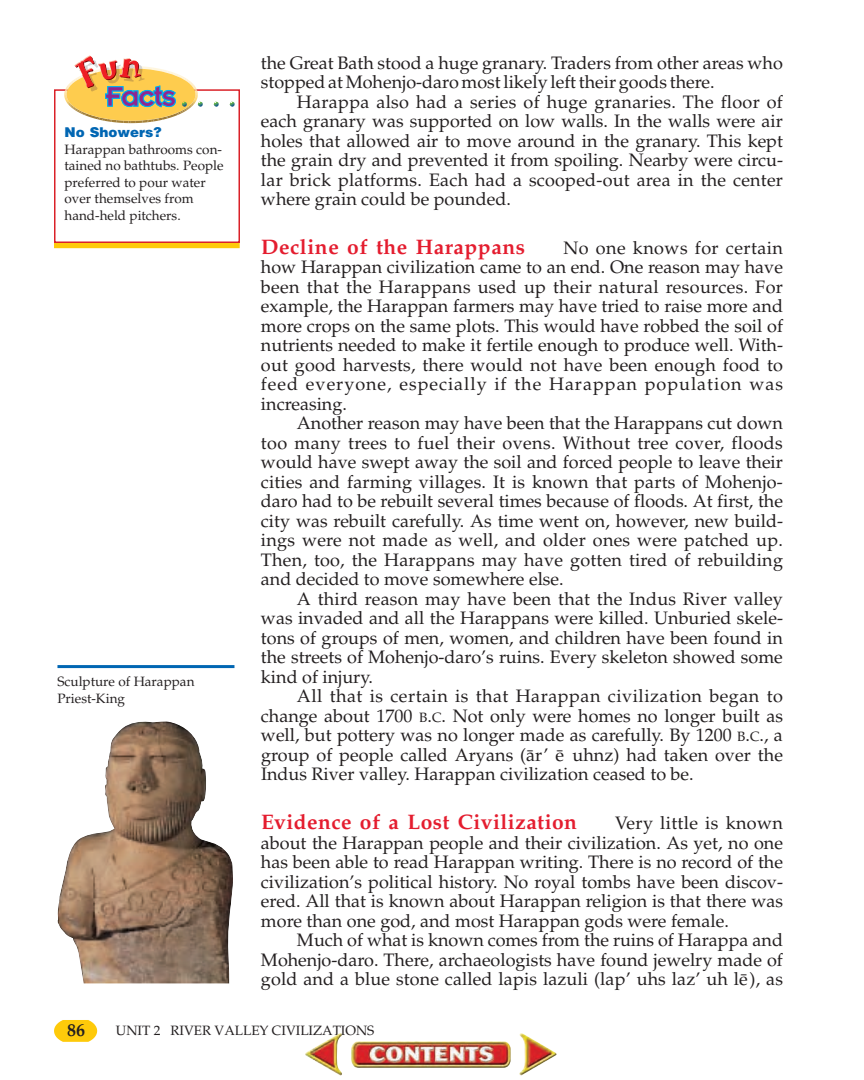
<style>
.page{position:relative;width:864px;height:1080px;background:#fff}
.page>*{position:absolute;margin:0;border:0;box-sizing:border-box;transform-origin:0 0}
.t1{font:700 21px "Palatino";letter-spacing:.02em;color:#e41d2f}
.t2{font:18px "Palatino";color:#231f20}
.t3{font:18px "Palatino";letter-spacing:.02em;color:#231f20}
.t4{font:18px "Palatino";letter-spacing:.055em;color:#231f20}
.t5{font:18px "Palatino";letter-spacing:.03em;color:#231f20}
.t6{font:18px "Palatino";letter-spacing:.025em;color:#231f20}
.t7{font:700 18px "Palatino";color:#231f20}
.t8{font:13.5px/16.5px "Palatino";color:#231f20}
.s1{font-size:13.5px}
.s2{font-family:"Helvetica";font-weight:900;color:#0166b3}
</style>
<div class="page">
<svg style="left:54px;top:55px;width:186px;height:987px"></svg>
<img style="left:305px;top:1033px;width:252px;height:43px">
<p class="t2" style="left:261px;top:55px;width:523px">the Great Bath stood a huge granary. Traders from other areas who</p>
<p class="t2" style="left:261px;top:75px;width:455px">stopped at Mohenjo-daro most likely left their goods there.</p>
<p class="t2" style="left:297px;top:94px;width:487px">Harappa also had a series of huge granaries. The floor of</p>
<p class="t2" style="left:261px;top:114px;width:523px">each granary was supported on low walls. In the walls were air</p>
<p class="t2" style="left:261px;top:133px;width:524px">holes that allowed air to move around in the granary. This kept</p>
<p class="t2" style="left:261px;top:153px;width:524px">the grain dry and prevented it from spoiling. Nearby were circu-</p>
<p class="t2" style="left:261px;top:172px;width:524px">lar brick platforms. Each had a scooped-out area in the center</p>
<p class="t2" style="left:261px;top:192px;width:251px">where grain could be pounded.</p>
<p class="t1" style="left:261px;top:239px;width:266px">Decline of the Harappans</p>
<p class="t6" style="left:563px;top:241px;width:221px">No one knows for certain</p>
<p class="t2" style="left:261px;top:260px;width:524px">how Harappan civilization came to an end. One reason may have</p>
<p class="t3" style="left:261px;top:280px;width:523px">been that the Harappans used up their natural resources. For</p>
<p class="t2" style="left:261px;top:299px;width:524px">example, the Harappan farmers may have tried to raise more and</p>
<p class="t2" style="left:261px;top:319px;width:524px">more crops on the same plots. This would have robbed the soil of</p>
<p class="t2" style="left:261px;top:338px;width:524px">nutrients needed to make it fertile enough to produce well. With-</p>
<p class="t2" style="left:261px;top:358px;width:523px">out good harvests, there would not have been enough food to</p>
<p class="t4" style="left:261px;top:377px;width:524px">feed everyone, especially if the Harappan population was</p>
<p class="t2" style="left:261px;top:397px;width:87px">increasing.</p>
<p class="t2" style="left:297px;top:416px;width:488px">Another reason may have been that the Harappans cut down</p>
<p class="t3" style="left:261px;top:436px;width:523px">too many trees to fuel their ovens. Without tree cover, floods</p>
<p class="t2" style="left:261px;top:455px;width:524px">would have swept away the soil and forced people to leave their</p>
<p class="t2" style="left:261px;top:475px;width:523px">cities and farming villages. It is known that parts of Mohenjo-</p>
<p class="t2" style="left:261px;top:494px;width:524px">daro had to be rebuilt several times because of floods. At first, the</p>
<p class="t2" style="left:261px;top:514px;width:524px">city was rebuilt carefully. As time went on, however, new build-</p>
<p class="t2" style="left:261px;top:533px;width:523px">ings were not made as well, and older ones were patched up.</p>
<p class="t2" style="left:261px;top:553px;width:524px">Then, too, the Harappans may have gotten tired of rebuilding</p>
<p class="t2" style="left:261px;top:572px;width:304px">and decided to move somewhere else.</p>
<p class="t2" style="left:297px;top:592px;width:488px">A third reason may have been that the Indus River valley</p>
<p class="t2" style="left:261px;top:611px;width:524px">was invaded and all the Harappans were killed. Unburied skele-</p>
<p class="t2" style="left:261px;top:631px;width:524px">tons of groups of men, women, and children have been found in</p>
<p class="t2" style="left:261px;top:650px;width:523px">the streets of Mohenjo-daro’s ruins. Every skeleton showed some</p>
<p class="t2" style="left:261px;top:670px;width:113px">kind of injury.</p>
<p class="t5" style="left:297px;top:689px;width:487px">All that is certain is that Harappan civilization began to</p>
<p class="t2" style="left:261px;top:709px;width:524px">change about 1700 <span class="s1">B</span>.<span class="s1">C</span>. Not only were homes no longer built as</p>
<p class="t2" style="left:261px;top:728px;width:523px">well, but pottery was no longer made as carefully. By 1200 <span class="s1">B</span>.<span class="s1">C</span>., a</p>
<p class="t2" style="left:261px;top:748px;width:524px">group of people called Aryans (a¯r’ e¯ uhnz) had taken over the</p>
<p class="t2" style="left:261px;top:767px;width:434px">Indus River valley. Harappan civilization ceased to be.</p>
<p class="t1" style="left:261px;top:814px;width:318px">Evidence of a Lost Civilization</p>
<p class="t3" style="left:615px;top:816px;width:169px">Very little is known</p>
<p class="t2" style="left:261px;top:835px;width:524px">about the Harappan people and their civilization. As yet, no one</p>
<p class="t2" style="left:261px;top:855px;width:524px">has been able to read Harappan writing. There is no record of the</p>
<p class="t2" style="left:261px;top:874px;width:524px">civilization’s political history. No royal tombs have been discov-</p>
<p class="t2" style="left:261px;top:894px;width:524px">ered. All that is known about Harappan religion is that there was</p>
<p class="t2" style="left:261px;top:913px;width:469px">more than one god, and most Harappan gods were female.</p>
<p class="t2" style="left:297px;top:933px;width:488px">Much of what is known comes from the ruins of Harappa and</p>
<p class="t2" style="left:261px;top:952px;width:523px">Mohenjo-daro. There, archaeologists have found jewelry made of</p>
<p class="t2" style="left:261px;top:972px;width:524px">gold and a blue stone called lapis lazuli (lap’ uhs laz’ uh le¯ ), as</p>
<p class="t8" style="left:116px;top:1024px;width:260px">UNIT 2 RIVER VALLEY CIVILIZATIONS</p>
<p class="t8" style="left:64px;top:126px;width:161px"><span class="s2">No Showers?<br></span>Harappan bathrooms con&shy;tained no bathtubs. People preferred to pour water over themselves from hand-held pitchers.</p>
<p class="t8" style="left:57px;top:675px;width:139px">Sculpture of Harappan<br>Priest-King</p>
<p class="t7" style="left:67px;top:1023px;width:19px">86</p>
</div>
